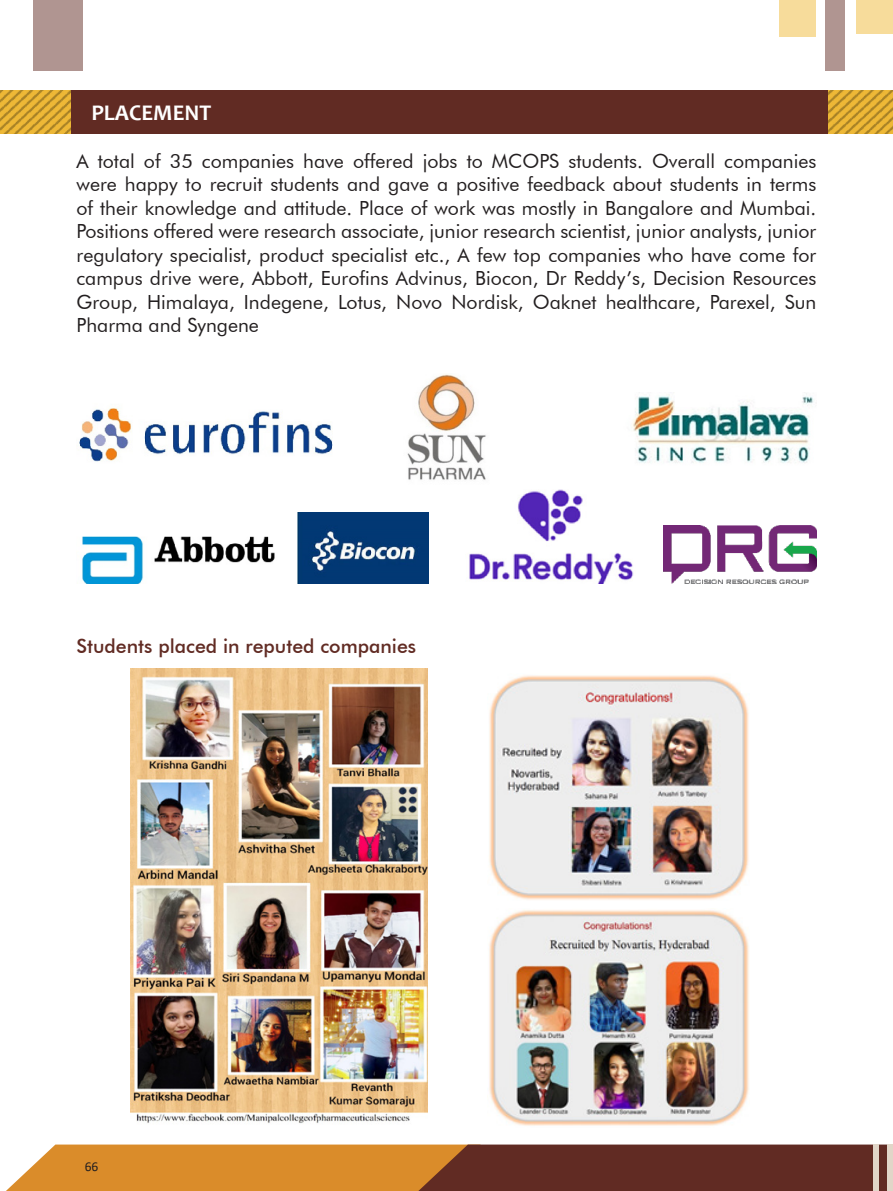
<style>
.page{position:relative;width:893px;height:1191px;background:#fff}
.page>*{position:absolute;margin:0;border:0;box-sizing:border-box;transform-origin:0 0}
.List_Paragraph{font:700 22.5px "Candara";color:#fff}
.t1{font:19.5px/23.4px "Futura BT";color:#231f20;text-align:justify}
.t2{font:500 19.5px "Futura BT";color:#612b23}
.t3{font:13.5px "Calibri";color:#231f20}
</style>
<div class="page">
<svg style="left:6px;top:1144px;width:881px;height:47px;background:#9f612f"></svg>
<div style="left:873px;top:1144px;width:6px;height:47px;background:#e1d6c8"></div>
<div style="left:887px;top:1144px;width:6px;height:47px;background:#e1d6c8"></div>
<div style="left:856px;top:0;width:37px;height:34px;background:#f7dc9b"></div>
<div style="left:779px;top:0;width:37px;height:37px;background:#f7dc9b"></div>
<div style="left:825px;top:0;width:20px;height:70px;background:#b09591"></div>
<div style="left:33px;top:0;width:50px;height:70px;background:#b09591"></div>
<img style="left:79px;top:408px;width:254px;height:54px">
<img style="left:82px;top:536px;width:193px;height:48px">
<img style="left:298px;top:512px;width:130px;height:72px">
<img style="left:407px;top:374px;width:79px;height:106px">
<img style="left:632px;top:393px;width:182px;height:70px">
<img style="left:664px;top:525px;width:152px;height:59px">
<img style="left:469px;top:490px;width:165px;height:94px">
<img style="left:130px;top:669px;width:298px;height:455px">
<img style="left:489px;top:675px;width:260px;height:225px">
<img style="left:489px;top:910px;width:260px;height:216px">
<svg style="left:0;top:90px;width:71px;height:44px;background:#d6a630"></svg>
<svg style="left:828px;top:90px;width:65px;height:44px;background:#d6a630"></svg>
<div style="left:71px;top:90px;width:757px;height:44px;background:#612b23"></div>
<p class="List_Paragraph" style="left:91px;top:98px;width:121px">PLACEMENT</p>
<p class="t1" style="left:77px;top:149px;width:741px">A total of 35 companies have offered jobs to MCOPS students. Overall companies were happy to recruit students and gave a positive feedback about students in terms of their knowledge and attitude. Place of work was mostly in Bangalore and Mumbai.<br>Positions offered were research associate, junior research scientist, junior analysts, junior regulatory specialist, product specialist etc., A few top companies who have come for campus drive were, Abbott, Eurofins Advinus, Biocon, Dr Reddy’s, Decision Resources Group, Himalaya, Indegene, Lotus, Novo Nordisk, Oaknet healthcare, Parexel, Sun Pharma and Syngene</p>
<p class="t2" style="left:77px;top:634px;width:341px">Students placed in reputed companies</p>
<p class="t3" style="left:85px;top:1157px;width:15px">66</p>
</div>
